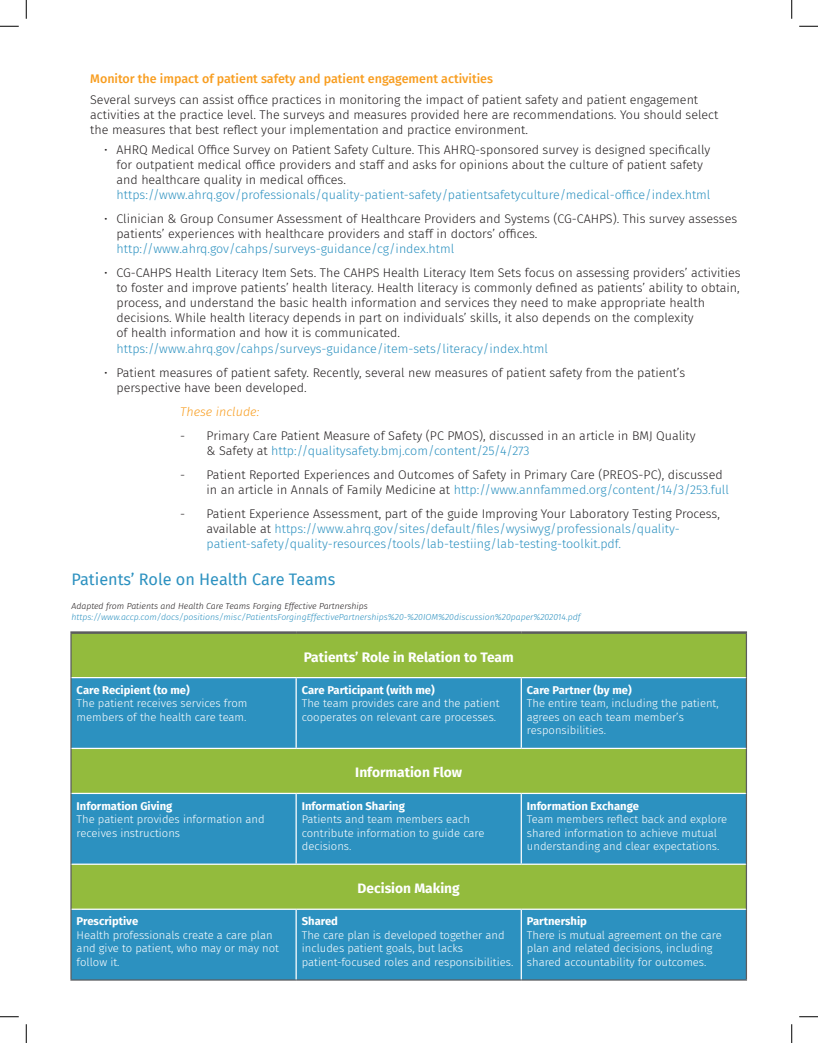
<style>
.page{position:relative;width:818px;height:1043px;background:#fff}
.page>*{position:absolute;margin:0;border:0;box-sizing:border-box;transform-origin:0 0}
.t1{font:16.25px "Fira Sans";color:#2c91c0}
.t2{font:700 13.75px "Fira Sans";color:#fff}
.t3{font:300 12.5px/15px "Fira Sans";color:#231f20}
.t4{font:300 12.5px/15px "Fira Sans";color:#2c91c0}
.t5{font:500 12.5px "Fira Sans";color:#f89d1f}
.t6{font:italic 300 12.5px "Fira Sans";color:#f89d1f}
.t7{font:300 11.25px/13.5px "Fira Sans";color:#fff}
.t8{font:700 11.25px "Fira Sans";color:#fff}
.t9{font:italic 300 8.75px "Fira Sans";color:#2c91c0}
.t10{font:italic 300 8.75px "Fira Sans";color:#231f20}
.s1{color:#2c91c0}
.s2{color:#231f20}
</style>
<div class="page">
<div style="left:72px;top:634px;width:673px;height:43px;background:#93bb3d"></div>
<svg style="left:72px;top:678px;width:673px;height:301px;background:#4b9e9a"></svg>
<hr style="left:70px;top:631px;width:226px;height:3px;background:#5c5c5e">
<hr style="left:296px;top:631px;width:225px;height:3px;background:#5c5c5e">
<hr style="left:521px;top:631px;width:226px;height:3px;background:#5c5c5e">
<hr style="left:70px;top:634px;width:2px;height:43px;background:#5c5c5e">
<hr style="left:745px;top:634px;width:2px;height:43px;background:#5c5c5e">
<hr style="left:70px;top:677px;width:2px;height:71px;background:#5c5c5e">
<hr style="left:745px;top:677px;width:2px;height:71px;background:#5c5c5e">
<hr style="left:70px;top:748px;width:2px;height:45px;background:#5c5c5e">
<hr style="left:745px;top:748px;width:2px;height:45px;background:#5c5c5e">
<hr style="left:70px;top:793px;width:2px;height:71px;background:#5c5c5e">
<hr style="left:745px;top:793px;width:2px;height:71px;background:#5c5c5e">
<hr style="left:70px;top:864px;width:2px;height:45px;background:#5c5c5e">
<hr style="left:745px;top:864px;width:2px;height:45px;background:#5c5c5e">
<hr style="left:70px;top:909px;width:2px;height:70px;background:#5c5c5e">
<hr style="left:745px;top:909px;width:2px;height:70px;background:#5c5c5e">
<hr style="left:70px;top:979px;width:226px;height:1px;background:#5c5c5e">
<hr style="left:296px;top:979px;width:225px;height:1px;background:#5c5c5e">
<hr style="left:521px;top:979px;width:226px;height:1px;background:#5c5c5e">
<hr style="left:295px;top:678px;width:2px;height:69px;background:#fff">
<hr style="left:520px;top:678px;width:2px;height:69px;background:#fff">
<hr style="left:72px;top:747px;width:224px;height:2px;background:#fff">
<hr style="left:296px;top:747px;width:225px;height:2px;background:#fff">
<hr style="left:521px;top:747px;width:224px;height:2px;background:#fff">
<hr style="left:72px;top:792px;width:224px;height:2px;background:#fff">
<hr style="left:296px;top:792px;width:225px;height:2px;background:#fff">
<hr style="left:295px;top:794px;width:2px;height:69px;background:#fff">
<hr style="left:521px;top:792px;width:224px;height:2px;background:#fff">
<hr style="left:520px;top:794px;width:2px;height:69px;background:#fff">
<hr style="left:72px;top:863px;width:224px;height:1px;background:#fff">
<hr style="left:296px;top:863px;width:225px;height:1px;background:#fff">
<hr style="left:521px;top:863px;width:224px;height:1px;background:#fff">
<hr style="left:72px;top:908px;width:224px;height:1px;background:#fff">
<hr style="left:296px;top:908px;width:225px;height:1px;background:#fff">
<hr style="left:295px;top:909px;width:2px;height:70px;background:#fff">
<hr style="left:521px;top:908px;width:224px;height:1px;background:#fff">
<hr style="left:520px;top:909px;width:2px;height:70px;background:#fff">
<svg style="left:0;top:25px;width:19px;height:2px"></svg>
<svg style="left:799px;top:25px;width:19px;height:2px"></svg>
<svg style="left:0;top:1016px;width:19px;height:1px"></svg>
<svg style="left:799px;top:1016px;width:19px;height:1px"></svg>
<svg style="left:25px;top:0;width:2px;height:19px"></svg>
<svg style="left:25px;top:1024px;width:2px;height:18px"></svg>
<svg style="left:791px;top:0;width:1px;height:19px"></svg>
<svg style="left:791px;top:1024px;width:1px;height:18px"></svg>
<p class="t5" style="left:90px;top:69px;width:404px">Monitor the impact of patient safety and patient engagement activities</p>
<p class="t3" style="left:90px;top:92px;width:629px">Several surveys can assist office practices in monitoring the impact of patient safety and patient engagement activities at the practice level. The surveys and measures provided here are recommendations. You should select the measures that best reflect your implementation and practice environment.</p>
<p class="t3" style="left:116px;top:142px;width:595px;text-indent:-12px">• AHRQ Medical Office Survey on Patient Safety Culture. This AHRQ-sponsored survey is designed specifically for outpatient medical office providers and staff and asks for opinions about the culture of patient safety and healthcare quality in medical offices.</p>
<p class="t4" style="left:116px;top:187px;width:595px">https://www.ahrq.gov/professionals/quality-patient-safety/patientsafetyculture/medical-office/index.html</p>
<p class="t3" style="left:116px;top:211px;width:622px;text-indent:-12px">• Clinician &amp; Group Consumer Assessment of Healthcare Providers and Systems (CG-CAHPS). This survey assesses patients’ experiences with healthcare providers and staff in doctors’ offices.</p>
<p class="t4" style="left:116px;top:241px;width:339px">http://www.ahrq.gov/cahps/surveys-guidance/cg/index.html</p>
<p class="t3" style="left:116px;top:265px;width:625px;text-indent:-12px">• CG-CAHPS Health Literacy Item Sets. The CAHPS Health Literacy Item Sets focus on assessing providers’ activities to foster and improve patients’ health literacy. Health literacy is commonly defined as patients’ ability to obtain, process, and understand the basic health information and services they need to make appropriate health decisions. While health literacy depends in part on individuals’ skills, it also depends on the complexity<br>of health information and how it is communicated.</p>
<p class="t4" style="left:116px;top:340px;width:433px">https://www.ahrq.gov/cahps/surveys-guidance/item-sets/literacy/index.html</p>
<p class="t3" style="left:116px;top:364px;width:570px;text-indent:-12px">• Patient measures of patient safety. Recently, several new measures of patient safety from the patient’s perspective have been developed.</p>
<p class="t6" style="left:180px;top:402px;width:80px">These include:</p>
<p class="t3" style="left:206px;top:427px;width:490px;text-indent:-26px">- Primary Care Patient Measure of Safety (PC PMOS), discussed in an article in BMJ Quality &amp; Safety at <span class="s1">http://qualitysafety.bmj.com/content/25/4/273</span></p>
<p class="t3" style="left:206px;top:466px;width:524px;text-indent:-26px">- Patient Reported Experiences and Outcomes of Safety in Primary Care (PREOS-PC), discussed in an article in Annals of Family Medicine at <span class="s1">http://www.annfammed.org/content/14/3/253.full</span></p>
<p class="t4" style="left:206px;top:505px;width:515px;text-indent:-26px"><span class="s2">- Patient Experience Assessment, part of the guide Improving Your Laboratory Testing Process, available at</span> https://www.ahrq.gov/sites/default/files/wysiwyg/professionals/quality&shy;patient-safety/quality-resources/tools/lab-testiing/lab-testing-toolkit.pdf.</p>
<h1 class="t1" style="left:71px;top:567px;width:265px">Patients’ Role on Health Care Teams</h1>
<p class="t10" style="left:71px;top:600px;width:298px">Adapted from Patients and Health Care Teams Forging Effective Partnerships</p>
<p class="t9" style="left:71px;top:610px;width:510px">https://www.accp.com/docs/positions/misc/PatientsForgingEffectivePartnerships%20-%20IOM%20discussion%20paper%202014.pdf</p>
<p class="t2" style="left:304px;top:645px;width:211px">Patients’ Role in Relation to Team</p>
<p class="t8" style="left:77px;top:680px;width:115px">Care Recipient (to me)</p>
<p class="t7" style="left:77px;top:696px;width:172px">The patient receives services from members of the health care team.</p>
<p class="t8" style="left:302px;top:680px;width:134px">Care Participant (with me)</p>
<p class="t7" style="left:302px;top:696px;width:199px">The team provides care and the patient cooperates on relevant care processes.</p>
<p class="t8" style="left:527px;top:680px;width:106px">Care Partner (by me)</p>
<p class="t7" style="left:527px;top:696px;width:193px">The entire team, including the patient, agrees on each team member’s responsibilities.</p>
<p class="t8" style="left:77px;top:796px;width:97px">Information Giving</p>
<p class="t7" style="left:77px;top:812px;width:189px">The patient provides information and receives instructions</p>
<p class="t8" style="left:77px;top:912px;width:63px">Prescriptive</p>
<p class="t7" style="left:77px;top:928px;width:204px">Health professionals create a care plan and give to patient, who may or may not follow it.</p>
<p class="t2" style="left:355px;top:761px;width:108px">Information Flow</p>
<p class="t8" style="left:302px;top:796px;width:105px">Information Sharing</p>
<p class="t7" style="left:302px;top:812px;width:184px">Patients and team members each contribute information to guide care decisions.</p>
<p class="t2" style="left:357px;top:876px;width:104px">Decision Making</p>
<p class="t8" style="left:302px;top:912px;width:38px">Shared</p>
<p class="t7" style="left:302px;top:928px;width:213px">The care plan is developed together and includes patient goals, but lacks patient-focused roles and responsibilities.</p>
<p class="t8" style="left:527px;top:796px;width:113px">Information Exchange</p>
<p class="t7" style="left:527px;top:812px;width:202px">Team members reflect back and explore shared information to achieve mutual understanding and clear expectations.</p>
<p class="t8" style="left:527px;top:912px;width:62px">Partnership</p>
<p class="t7" style="left:527px;top:928px;width:196px">There is mutual agreement on the care plan and related decisions, including shared accountability for outcomes.</p>
</div>
